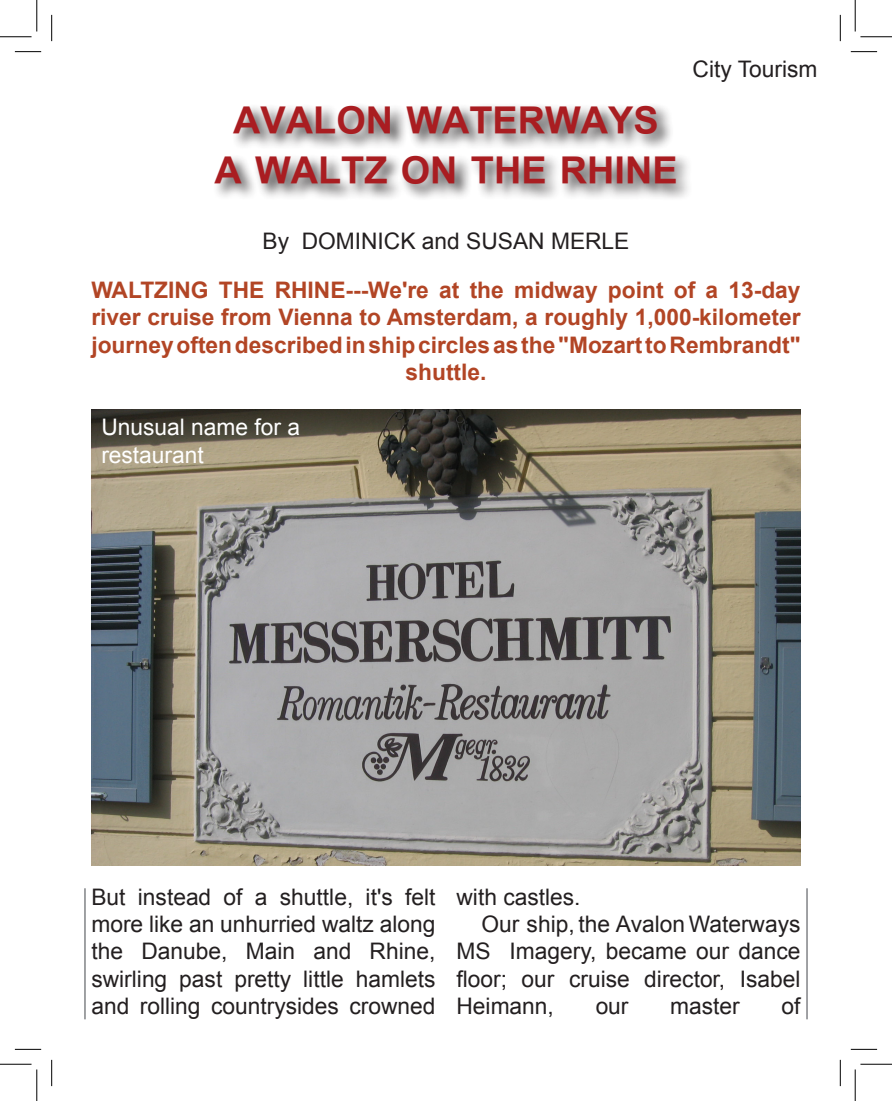
<style>
.page{position:relative;width:892px;height:1101px;background:#fff}
.page>*{position:absolute;margin:0;border:0;box-sizing:border-box;transform-origin:0 0}
.t1{font:700 42px/50.4px "Simplified Arabic";color:#a91d21;text-align:center}
.t2{font:22.75px/27.3px "Arial";color:#231f20;text-align:justify}
.t3{font:700 22.75px/27.3px "Arial";color:#b24525;text-align:center}
.t4{font:22.75px/27.3px "Arial";color:#fff}
</style>
<div class="page">
<div style="left:212px;top:102px;width:480px;height:99px;background:#231f20;opacity:.86"></div>
<img style="left:91px;top:409px;width:709px;height:457px">
<hr style="left:84px;top:888px;width:2px;height:131px;background:#939598">
<hr style="left:805px;top:888px;width:2px;height:131px;background:#939598">
<svg style="left:15px;top:51px;width:26px;height:1px"></svg>
<svg style="left:850px;top:51px;width:26px;height:1px"></svg>
<svg style="left:15px;top:1049px;width:26px;height:1px"></svg>
<svg style="left:850px;top:1049px;width:26px;height:1px"></svg>
<svg style="left:51px;top:15px;width:1px;height:26px"></svg>
<svg style="left:51px;top:1060px;width:1px;height:26px"></svg>
<svg style="left:839px;top:15px;width:1px;height:26px"></svg>
<svg style="left:839px;top:1060px;width:1px;height:26px"></svg>
<hr style="left:0;top:36px;width:32px;height:1px;background:#000">
<hr style="left:860px;top:36px;width:31px;height:1px;background:#000">
<hr style="left:0;top:1064px;width:32px;height:1px;background:#000">
<hr style="left:860px;top:1064px;width:31px;height:1px;background:#000">
<hr style="left:36px;top:0;width:1px;height:31px;background:#000">
<hr style="left:36px;top:1069px;width:1px;height:32px;background:#000">
<hr style="left:854px;top:0;width:1px;height:31px;background:#000">
<hr style="left:854px;top:1069px;width:1px;height:32px;background:#000">
<p class="t1" style="left:214px;top:96px;width:464px">AVALON WATERWAYS<br>A WALTZ ON THE RHINE</p>
<p class="t2" style="left:692px;top:55px;width:126px">City Tourism</p>
<p class="t2" style="left:262px;top:227px;width:368px">By DOMINICK and SUSAN MERLE</p>
<p class="t3" style="left:91px;top:277px;width:710px">WALTZING THE RHINE---We're at the midway point of a 13-day river cruise from Vienna to Amsterdam, a roughly 1,000-kilometer journey often described in ship circles as the "Mozart to Rembrandt" shuttle.</p>
<p class="t4" style="left:101px;top:414px;width:200px">Unusual name for a restaurant</p>
<p class="t2" style="left:91px;top:883px;width:345px">But instead of a shuttle, it's felt more like an unhurried waltz along the Danube, Main and Rhine, swirling past pretty little hamlets and rolling countrysides crowned</p>
<p class="t2" style="left:456px;top:883px;width:125px">with castles.</p>
<p class="t2" style="left:456px;top:911px;width:345px;text-indent:25px">Our ship, the Avalon Waterways MS Imagery, became our dance floor; our cruise director, Isabel Heimann,</p>
<p class="t2" style="left:595px;top:993px;width:34px">our</p>
<p class="t2" style="left:670px;top:993px;width:71px">master</p>
<p class="t2" style="left:781px;top:993px;width:20px">of</p>
</div>
